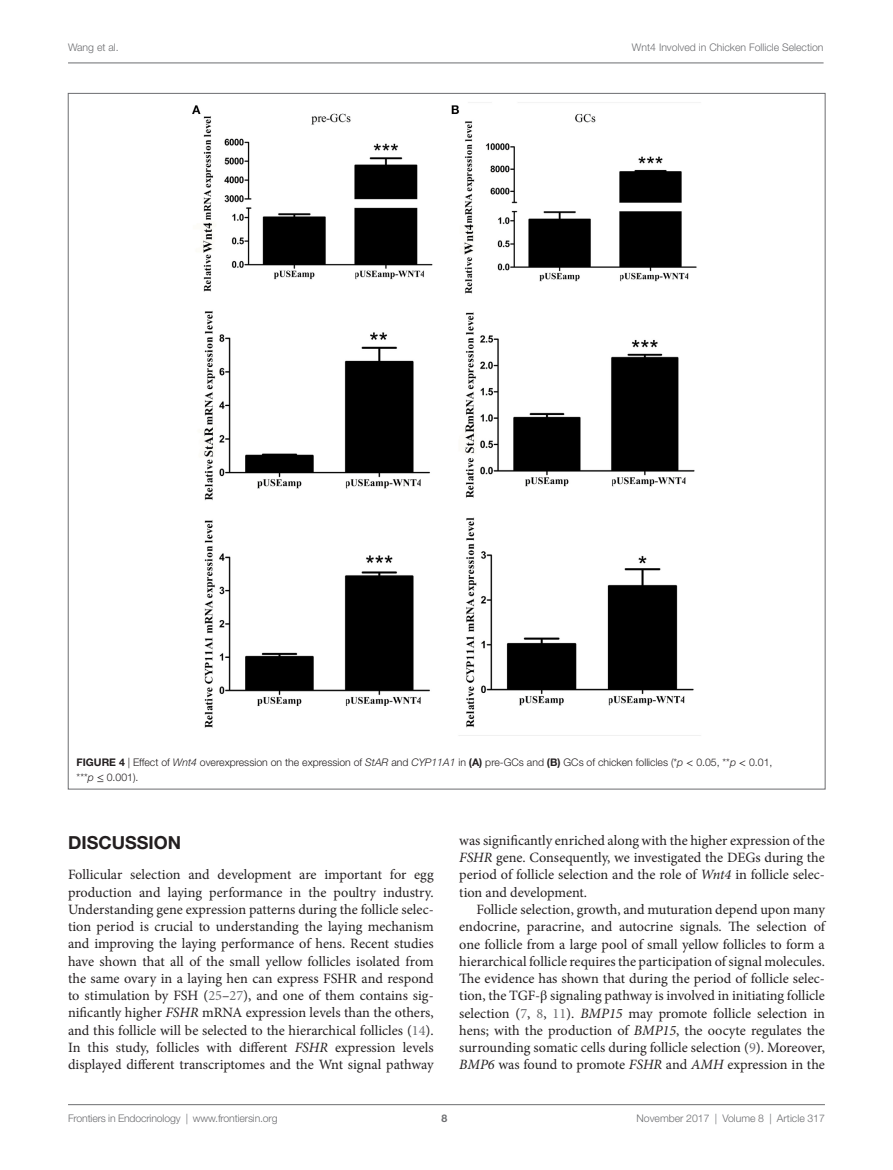
<style>
.page{position:relative;width:893px;height:1170px;background:#fff}
.page>*{position:absolute;margin:0;border:0;box-sizing:border-box;transform-origin:0 0}
.t1{font:700 18px "Helvetica Neue LT Std";color:#231f20}
.t2{font:14.25px/17.2px "Minion Pro";letter-spacing:-.005em;color:#231f20;text-align:justify}
.t3{font:300 10.5px/14.2px "Helvetica Neue LT Std";color:#231f20}
.t4{font:300 10.5px "Helvetica Neue LT Std";color:#6c6d70}
.t5{font:700 10.5px "Helvetica Neue LT Std";color:#6c6d70}
.s1{font-weight:700}
.s2{font-style:italic}
.s3{font-family:"STIX General";font-weight:400}
.s4{color:#6c6d70}
.s5{font-family:"STIX General"}
</style>
<div class="page">
<img style="left:192px;top:102px;width:509px;height:634px">
<hr style="left:68px;top:63px;width:756px;height:1px;background:#6c6d70">
<hr style="left:68px;top:1104px;width:757px;height:1px;background:#6c6d70">
<p class="t4" style="left:68px;top:41px;width:52px">Wang et al.</p>
<p class="t4" style="left:632px;top:41px;width:193px">Wnt4 Involved in Chicken Follicle Selection</p>
<p class="t3" style="left:77px;top:755px;width:697px"><span class="s1">FIGURE 4</span> | Effect of <span class="s2">Wnt4</span> overexpression on the expression of <span class="s2">StAR</span> and <span class="s2">CYP11A1</span> in <span class="s1">(A)</span> pre-GCs and <span class="s1">(B)</span> GCs of chicken follicles (*<span class="s2">p</span> <span class="s3">&lt;</span> 0.05, **<span class="s2">p</span> <span class="s3">&lt;</span> 0.01, ***<span class="s2">p</span> <span class="s3">≤</span> 0.001).</p>
<p class="t1" style="left:68px;top:831px;width:112px">DISCUSSION</p>
<p class="t2" style="left:68px;top:866px;width:367px">Follicular selection and development are important for egg production and laying performance in the poultry industry.<br>Understanding gene expression patterns during the follicle selec&shy;tion period is crucial to understanding the laying mechanism and improving the laying performance of hens. Recent studies have shown that all of the small yellow follicles isolated from the same ovary in a laying hen can express FSHR and respond to stimulation by FSH (<span class="s4">25</span>–<span class="s4">27</span>), and one of them contains sig&shy;nificantly higher <span class="s2">FSHR</span> mRNA expression levels than the others, and this follicle will be selected to the hierarchical follicles (<span class="s4">14</span>).<br>In this study, follicles with different <span class="s2">FSHR</span> expression levels displayed different transcriptomes and the Wnt signal pathway</p>
<p class="t2" style="left:459px;top:831px;width:367px">was significantly enriched along with the higher expression of the <span class="s2">FSHR</span> gene. Consequently, we investigated the DEGs during the period of follicle selection and the role of <span class="s2">Wnt4</span> in follicle selec&shy;tion and development.</p>
<p class="t2" style="left:459px;top:900px;width:367px;text-indent:17px">Follicle selection, growth, and muturation depend upon many endocrine, paracrine, and autocrine signals. The selection of one follicle from a large pool of small yellow follicles to form a hierarchical follicle requires the participation of signal molecules.<br>The evidence has shown that during the period of follicle selec&shy;tion, the TGF-<span class="s5">β</span> signaling pathway is involved in initiating follicle selection (<span class="s4">7</span>, <span class="s4">8</span>, <span class="s4">11</span>). <span class="s2">BMP15</span> may promote follicle selection in hens; with the production of <span class="s2">BMP15</span>, the oocyte regulates the surrounding somatic cells during follicle selection (<span class="s4">9</span>). Moreover, <span class="s2">BMP6</span> was found to promote <span class="s2">FSHR</span> and <span class="s2">AMH</span> expression in the</p>
<p class="t4" style="left:68px;top:1111px;width:211px">Frontiers in Endocrinology | www.frontiersin.org</p>
<p class="t4" style="left:636px;top:1111px;width:190px">November 2017 | Volume 8 | Article 317</p>
<p class="t5" style="left:441px;top:1111px;width:7px">8</p>
</div>
